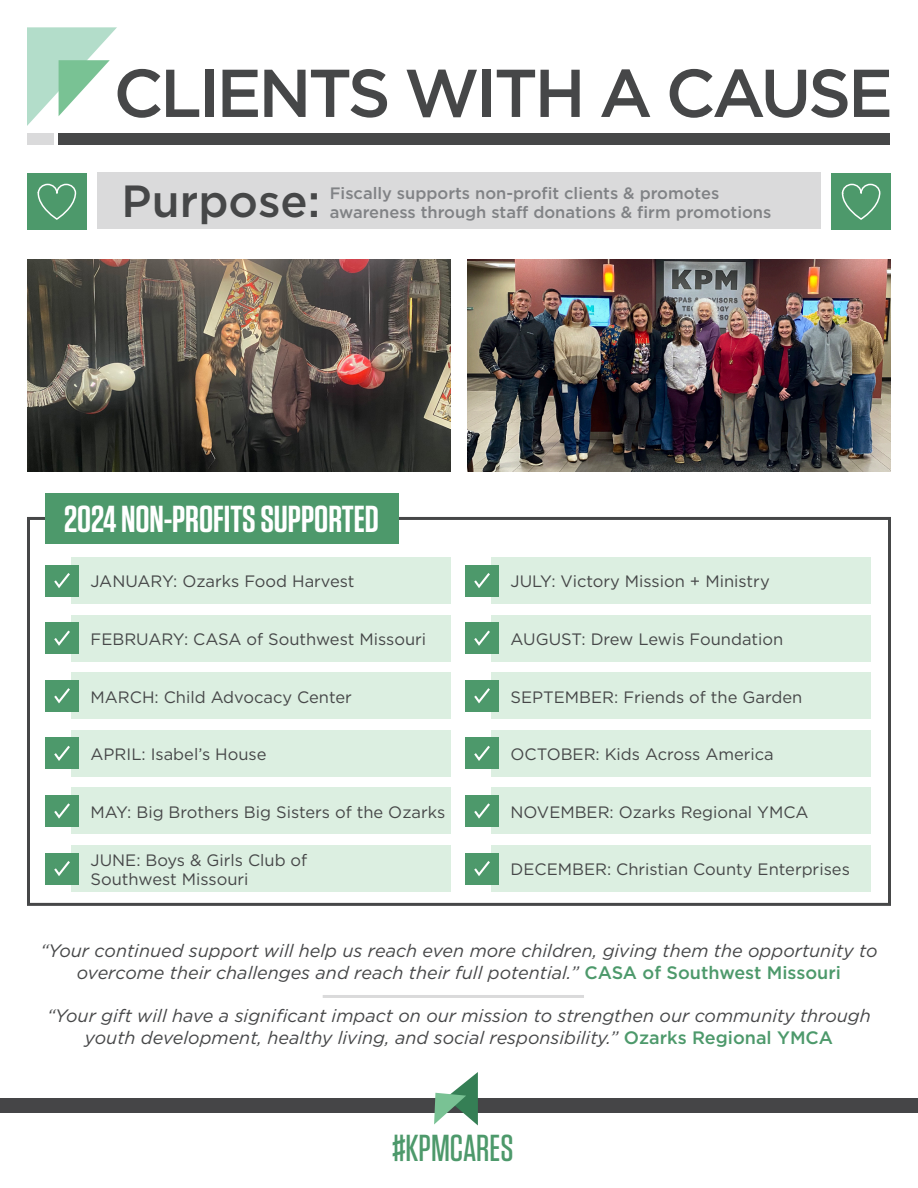
<style>
.page{position:relative;width:918px;height:1188px;background:#fff}
.page>*{position:absolute;margin:0;border:0;box-sizing:border-box;transform-origin:0 0}
.t1{font:500 67.5px "Gotham HTF";letter-spacing:-.05em;color:#464748}
.t2{font:500 45px "Gotham HTF";color:#464748}
.t3{font:600 37.5px "Tungsten";color:#fff}
.t4{font:500 37.5px "Tungsten";color:#4d996b}
.t5{font:italic 18px/21.6px "Gotham HTF";color:#464748;text-align:center}
.t6{font:16.5px/19.8px "Gotham HTF";color:#464748}
.t7{font:500 16.5px "Gotham HTF";color:#808285}
.s1{font-weight:500;font-style:normal;color:#4d996b}
</style>
<div class="page">
<div style="left:98px;top:172px;width:723px;height:58px;background:#dadadb"></div>
<div style="left:0;top:1099px;width:918px;height:14px;background:#454547"></div>
<svg style="left:434px;top:1072px;width:44px;height:53px"></svg>
<svg style="left:27px;top:27px;width:90px;height:99px"></svg>
<div style="left:58px;top:134px;width:832px;height:11px;background:#464748"></div>
<div style="left:27px;top:134px;width:27px;height:11px;background:#dadadb"></div>
<div style="left:27px;top:174px;width:60px;height:56px;background:#4d996b"></div>
<svg style="left:37px;top:183px;width:40px;height:37px"></svg>
<div style="left:27px;top:517px;width:864px;height:389px;border:3px solid #464748"></div>
<div style="left:45px;top:493px;width:353px;height:50px;background:#4d996b"></div>
<div style="left:71px;top:557px;width:379px;height:47px;background:#dcefe1"></div>
<div style="left:45px;top:565px;width:34px;height:31px;background:#4d996b"></div>
<svg style="left:54px;top:573px;width:16px;height:15px"></svg>
<div style="left:71px;top:615px;width:379px;height:46px;background:#dcefe1"></div>
<div style="left:45px;top:622px;width:34px;height:32px;background:#4d996b"></div>
<svg style="left:54px;top:630px;width:16px;height:16px"></svg>
<div style="left:71px;top:672px;width:379px;height:47px;background:#dcefe1"></div>
<div style="left:45px;top:680px;width:34px;height:31px;background:#4d996b"></div>
<svg style="left:54px;top:688px;width:16px;height:16px"></svg>
<div style="left:71px;top:730px;width:379px;height:47px;background:#dcefe1"></div>
<div style="left:45px;top:738px;width:34px;height:31px;background:#4d996b"></div>
<svg style="left:54px;top:746px;width:16px;height:15px"></svg>
<div style="left:71px;top:788px;width:379px;height:46px;background:#dcefe1"></div>
<div style="left:45px;top:795px;width:34px;height:32px;background:#4d996b"></div>
<svg style="left:54px;top:803px;width:16px;height:16px"></svg>
<div style="left:71px;top:845px;width:379px;height:47px;background:#dcefe1"></div>
<div style="left:45px;top:853px;width:34px;height:31px;background:#4d996b"></div>
<svg style="left:54px;top:861px;width:16px;height:15px"></svg>
<div style="left:491px;top:557px;width:379px;height:47px;background:#dcefe1"></div>
<div style="left:465px;top:565px;width:34px;height:31px;background:#4d996b"></div>
<svg style="left:474px;top:573px;width:16px;height:15px"></svg>
<div style="left:491px;top:615px;width:379px;height:46px;background:#dcefe1"></div>
<div style="left:465px;top:622px;width:34px;height:32px;background:#4d996b"></div>
<svg style="left:474px;top:630px;width:16px;height:16px"></svg>
<div style="left:491px;top:672px;width:379px;height:47px;background:#dcefe1"></div>
<div style="left:465px;top:680px;width:34px;height:31px;background:#4d996b"></div>
<svg style="left:474px;top:688px;width:16px;height:16px"></svg>
<div style="left:491px;top:730px;width:379px;height:47px;background:#dcefe1"></div>
<div style="left:465px;top:738px;width:34px;height:31px;background:#4d996b"></div>
<svg style="left:474px;top:746px;width:16px;height:15px"></svg>
<div style="left:491px;top:788px;width:379px;height:46px;background:#dcefe1"></div>
<div style="left:465px;top:795px;width:34px;height:32px;background:#4d996b"></div>
<svg style="left:474px;top:803px;width:16px;height:16px"></svg>
<div style="left:491px;top:845px;width:379px;height:47px;background:#dcefe1"></div>
<div style="left:465px;top:853px;width:34px;height:31px;background:#4d996b"></div>
<svg style="left:474px;top:861px;width:16px;height:15px"></svg>
<img style="left:27px;top:260px;width:423px;height:211px">
<img style="left:468px;top:260px;width:423px;height:211px">
<hr style="left:323px;top:995px;width:261px;height:3px;background:#464748">
<div style="left:831px;top:174px;width:60px;height:56px;background:#4d996b"></div>
<svg style="left:841px;top:183px;width:40px;height:37px"></svg>
<p class="t1" style="left:114px;top:55px;width:781px">CLIENTS WITH A CAUSE</p>
<p class="t2" style="left:122px;top:175px;width:200px">Purpose:</p>
<p class="t7" style="left:330px;top:184px;width:391px">Fiscally supports non-profit clients &amp; promotes</p>
<p class="t7" style="left:330px;top:203px;width:443px">awareness through staff donations &amp; firm promotions</p>
<p class="t3" style="left:64px;top:499px;width:317px">2024 NON-PROFITS SUPPORTED</p>
<p class="t6" style="left:91px;top:571px;width:265px">JANUARY: Ozarks Food Harvest</p>
<p class="t6" style="left:511px;top:571px;width:261px">JULY: Victory Mission + Ministry</p>
<p class="t6" style="left:91px;top:629px;width:337px">FEBRUARY: CASA of Southwest Missouri</p>
<p class="t6" style="left:511px;top:629px;width:274px">AUGUST: Drew Lewis Foundation</p>
<p class="t6" style="left:91px;top:687px;width:263px">MARCH: Child Advocacy Center</p>
<p class="t6" style="left:511px;top:687px;width:293px">SEPTEMBER: Friends of the Garden</p>
<p class="t6" style="left:91px;top:744px;width:177px">APRIL: Isabel’s House</p>
<p class="t6" style="left:511px;top:744px;width:265px">OCTOBER: Kids Across America</p>
<p class="t6" style="left:91px;top:802px;width:356px">MAY: Big Brothers Big Sisters of the Ozarks</p>
<p class="t6" style="left:91px;top:850px;width:218px">JUNE: Boys &amp; Girls Club of<br>Southwest Missouri</p>
<p class="t6" style="left:511px;top:802px;width:300px">NOVEMBER: Ozarks Regional YMCA</p>
<p class="t6" style="left:511px;top:859px;width:341px">DECEMBER: Christian County Enterprises</p>
<p class="t5" style="left:40px;top:940px;width:839px">“Your continued support will help us reach even more children, giving them the opportunity to overcome their challenges and reach their full potential.” <span class="s1">CASA of Southwest Missouri</span></p>
<p class="t5" style="left:47px;top:1005px;width:825px">“Your gift will have a significant impact on our mission to strengthen our community through youth development, healthy living, and social responsibility.” <span class="s1">Ozarks Regional YMCA</span></p>
<p class="t4" style="left:392px;top:1128px;width:123px">#KPMCARES</p>
</div>
